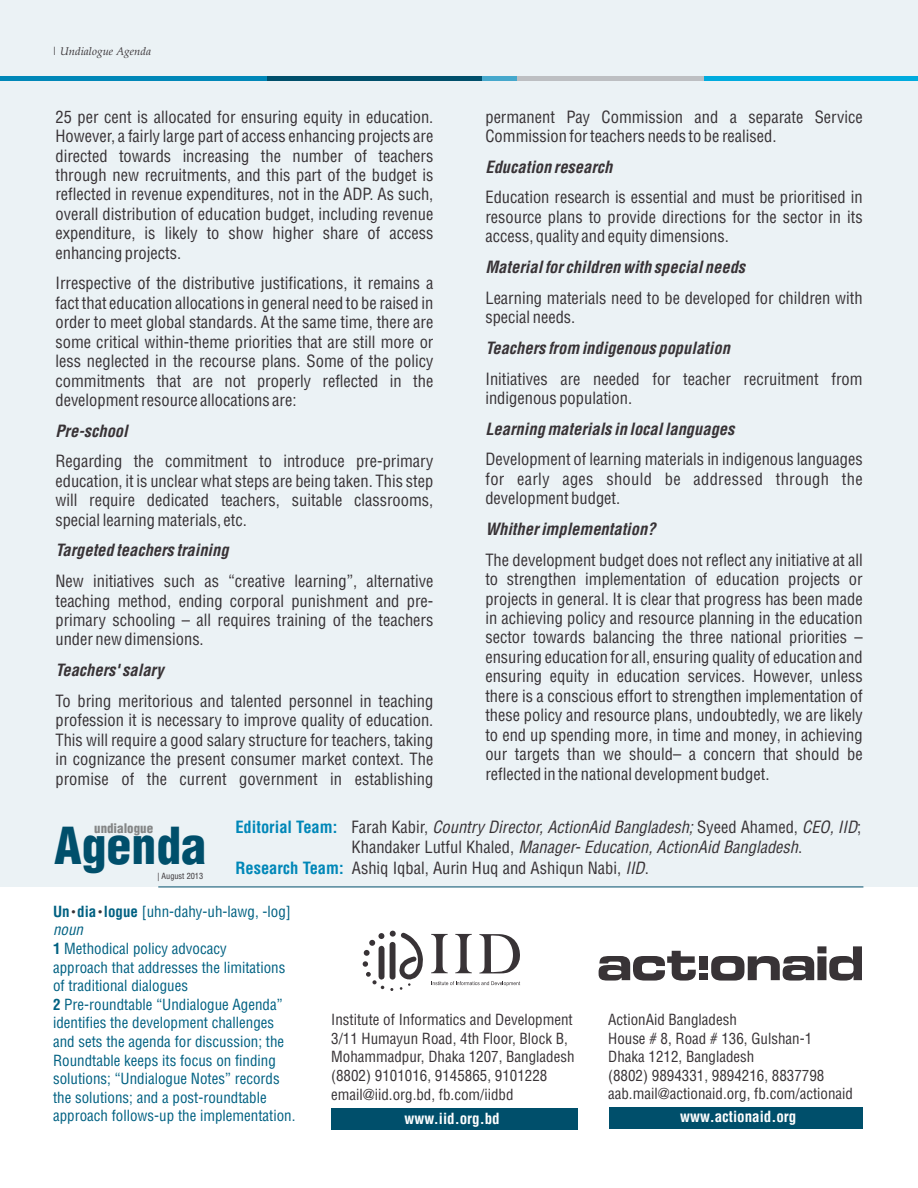
<style>
.page{position:relative;width:918px;height:1188px;background:#fff}
.page>*{position:absolute;margin:0;border:0;box-sizing:border-box;transform-origin:0 0}
.t1{font:900 condensed 49.8px "Helvetica";color:#004f6b}
.t2{font:30px "Times New Roman";color:#383336}
.t3{font:condensed 16.5px/19.5px "Helvetica";color:#383336;text-align:justify}
.t4{font:italic 700 condensed 16.5px "Helvetica";color:#383336}
.t5{font:italic condensed 16.5px/20.4px "Helvetica";color:#383336}
.t6{font:700 condensed 16.5px "Helvetica";color:#0087b8}
.t7{font:condensed 15px/18.6px "Helvetica";color:#006182}
.t8{font:condensed 15px/18.6px "Helvetica";color:#383336}
.t9{font:700 condensed 15px "Helvetica";color:#fff}
.t10{font:900 condensed 12.9px "Helvetica";color:#858787}
.t11{font:italic 11.25px "Palatino Linotype";color:#383336}
.t12{font:condensed 8.25px "Helvetica";color:#383336}
.s1{font-style:normal}
.s2{font-weight:700}
.s3{font-style:italic}
</style>
<div class="page">
<div style="left:0;top:0;width:918px;height:887px;background:#ebf2f5"></div>
<svg style="left:431px;top:934px;width:17px;height:39px"></svg>
<svg style="left:455px;top:934px;width:17px;height:39px"></svg>
<svg style="left:479px;top:934px;width:41px;height:39px"></svg>
<svg style="left:432px;top:981px;width:88px;height:5px"></svg>
<svg style="left:363px;top:931px;width:60px;height:60px"></svg>
<svg style="left:599px;top:951px;width:97px;height:30px"></svg>
<svg style="left:711px;top:946px;width:151px;height:35px"></svg>
<div style="left:699px;top:956px;width:9px;height:14px;background:#383336"></div>
<div style="left:699px;top:973px;width:9px;height:7px;background:#383336"></div>
<hr style="left:158px;top:887px;width:705px;height:1px;background:#004f6b">
<div style="left:703px;top:76px;width:215px;height:5px;background:#00abde"></div>
<hr style="left:489px;top:77px;width:215px;height:4px;background:#bdbfc2">
<hr style="left:481px;top:77px;width:36px;height:4px;background:#45a8cc">
<hr style="left:267px;top:77px;width:214px;height:4px;background:#004f6b">
<hr style="left:0;top:77px;width:267px;height:4px;background:#0087b8">
<div style="left:609px;top:1107px;width:253px;height:22px;background:#004f6b"></div>
<div style="left:331px;top:1108px;width:247px;height:21px;background:#004f6b"></div>
<p class="t11" style="left:52px;top:46px;width:101px">| Undialogue Agenda</p>
<p class="t3" style="left:55px;top:109px;width:380px">25 per cent is allocated for ensuring equity in education.<br>However, a fairly large part of access enhancing projects are directed towards increasing the number of teachers through new recruitments, and this part of the budget is reflected in revenue expenditures, not in the ADP. As such, overall distribution of education budget, including revenue expenditure, is likely to show higher share of access enhancing projects.</p>
<p class="t3" style="left:55px;top:276px;width:380px">Irrespective of the distributive justifications, it remains a fact that education allocations in general need to be raised in order to meet global standards. At the same time, there are some critical within-theme priorities that are still more or less neglected in the recourse plans. Some of the policy commitments that are not properly reflected in the development resource allocations are:</p>
<p class="t4" style="left:55px;top:424px;width:74px">Pre-school</p>
<p class="t3" style="left:55px;top:454px;width:380px">Regarding the commitment to introduce pre-primary education, it is unclear what steps are being taken. This step will require dedicated teachers, suitable classrooms, special learning materials, etc.</p>
<p class="t4" style="left:55px;top:544px;width:175px">Targeted teachers training</p>
<p class="t3" style="left:55px;top:573px;width:380px">New initiatives such as “creative learning”, alternative teaching method, ending corporal punishment and pre&shy;primary schooling – all requires training of the teachers under new dimensions.</p>
<p class="t4" style="left:55px;top:664px;width:110px">Teachers' salary</p>
<p class="t3" style="left:55px;top:693px;width:380px">To bring meritorious and talented personnel in teaching profession it is necessary to improve quality of education.<br>This will require a good salary structure for teachers, taking in cognizance the present consumer market context. The promise of the current government in establishing</p>
<p class="t3" style="left:485px;top:109px;width:379px">permanent Pay Commission and a separate Service<br>Commission for teachers needs to be realised.</p>
<p class="t4" style="left:485px;top:160px;width:129px">Education research</p>
<p class="t3" style="left:485px;top:190px;width:379px">Education research is essential and must be prioritised in resource plans to provide directions for the sector in its access, quality and equity dimensions.</p>
<p class="t4" style="left:485px;top:261px;width:261px">Material for children with special needs</p>
<p class="t3" style="left:485px;top:290px;width:379px">Learning materials need to be developed for children with special needs.</p>
<p class="t4" style="left:485px;top:342px;width:246px">Teachers from indigenous population</p>
<p class="t3" style="left:485px;top:371px;width:379px">Initiatives are needed for teacher recruitment from indigenous population.</p>
<p class="t4" style="left:485px;top:422px;width:251px">Learning materials in local languages</p>
<p class="t3" style="left:485px;top:452px;width:379px">Development of learning materials in indigenous languages for early ages should be addressed through the development budget.</p>
<p class="t4" style="left:485px;top:523px;width:172px">Whither implementation?</p>
<p class="t3" style="left:485px;top:552px;width:379px">The development budget does not reflect any initiative at all to strengthen implementation of education projects or projects in general. It is clear that progress has been made in achieving policy and resource planning in the education sector towards balancing the three national priorities – ensuring education for all, ensuring quality of education and ensuring equity in education services. However, unless there is a conscious effort to strengthen implementation of these policy and resource plans, undoubtedly, we are likely to end up spending more, in time and money, in achieving our targets than we should– a concern that should be reflected in the national development budget.</p>
<p class="t10" style="left:94px;top:824px;width:60px">undialogue</p>
<h1 class="t1" style="left:54px;top:827px;width:154px">Agenda</h1>
<p class="t12" style="left:157px;top:873px;width:47px">| August 2013</p>
<p class="t6" style="left:235px;top:821px;width:103px">Editorial Team:</p>
<p class="t6" style="left:235px;top:862px;width:110px">Research Team:</p>
<p class="t5" style="left:352px;top:819px;width:511px"><span class="s1">Farah Kabir,</span> Country Director, ActionAid Bangladesh; <span class="s1">Syeed Ahamed,</span> CEO, IID<span class="s1">;<br>Khandaker Lutful Khaled,</span> Manager- Education, ActionAid Bangladesh<span class="s1">.<br>Ashiq Iqbal, Aurin Huq and Ashiqun Nabi,</span> IID<span class="s1">.</span></p>
<p class="t7" style="left:53px;top:904px;width:244px"><span class="s2">Un dia logue</span> [uhn-dahy-uh-lawg, -log] <span class="s3">noun<br></span><span class="s2">1</span> Methodical policy advocacy<br>approach that addresses the limitations of traditional dialogues<br><span class="s2">2</span> Pre-roundtable “Undialogue Agenda” identifies the development challenges and sets the agenda for discussion; the Roundtable keeps its focus on finding solutions; “Undialogue Notes” records the solutions; and a post-roundtable approach follows-up the implementation.</p>
<h2 class="t2" style="left:70px;top:892px;width:36px">. .</h2>
<p class="t8" style="left:331px;top:1012px;width:245px">Institute of Informatics and Development 3/11 Humayun Road, 4th Floor, Block B, Mohammadpur, Dhaka 1207, Bangladesh (8802) 9101016, 9145865, 9101228 email@iid.org.bd, fb.com/iidbd</p>
<p class="t8" style="left:608px;top:1012px;width:246px">ActionAid Bangladesh<br>House # 8, Road # 136, Gulshan-1<br>Dhaka 1212, Bangladesh<br>(8802) 9894331, 9894216, 8837798 aab.mail@actionaid.org, fb.com/actionaid</p>
<p class="t9" style="left:404px;top:1113px;width:97px">www.iid.org.bd</p>
<p class="t9" style="left:680px;top:1111px;width:118px">www.actionaid.org</p>
</div>
